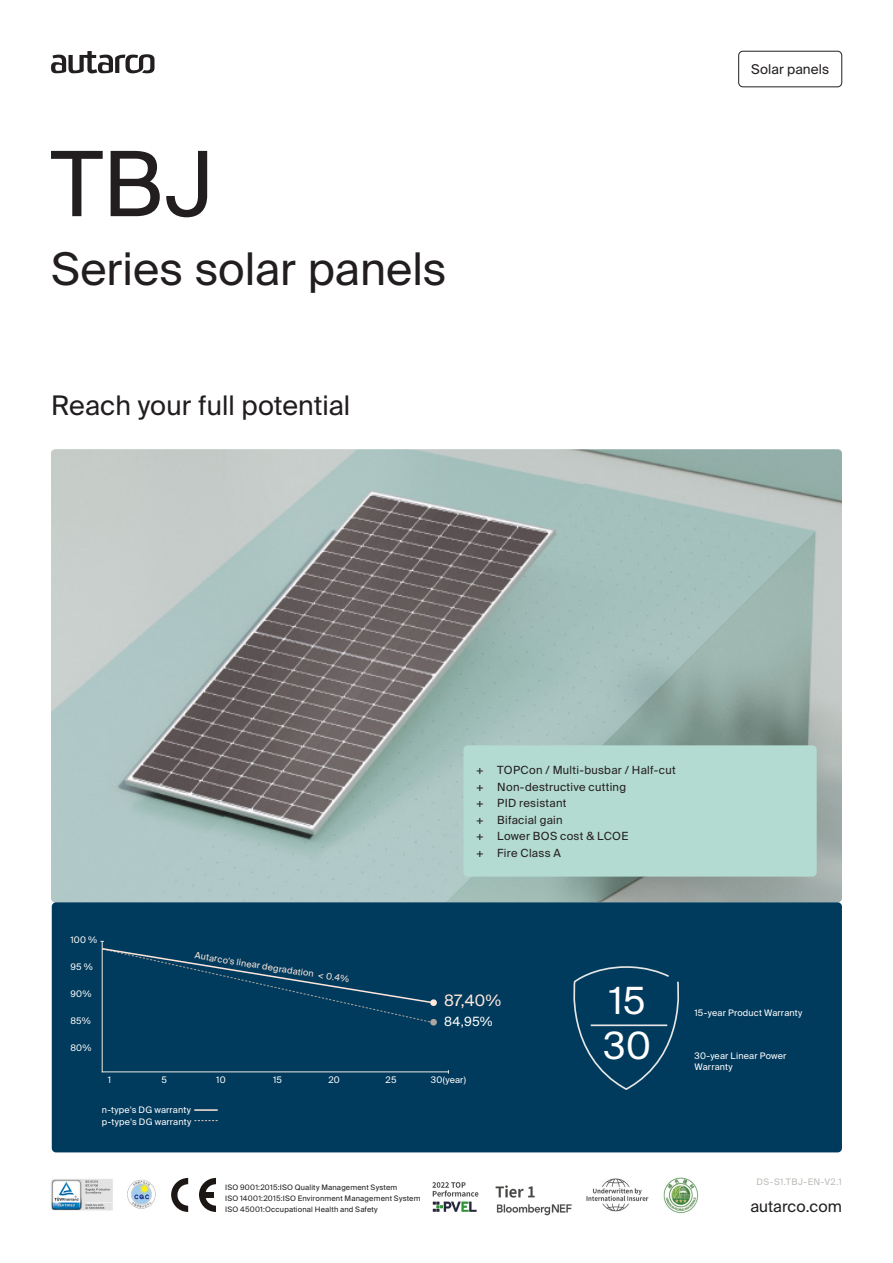
<style>
.page{position:relative;width:893px;height:1263px;background:#fff}
.page>*{position:absolute;margin:0;border:0;box-sizing:border-box;transform-origin:0 0}
.t1{font:90px "Suisse Intl";color:#221e1f}
.t2{font:45px "Suisse Intl";color:#221e1f}
.t3{font:37.5px "Suisse Intl";color:#fff}
.H3_1{font:27px "Suisse Intl";color:#221e1f}
.B_T_1{font:15.75px "Suisse Intl";color:#221e1f}
.B_T_1-2{font:15.75px "Suisse Intl";color:#ffe7dc}
.Tag_first_page{font:13.5px "Suisse Intl";letter-spacing:.01em;color:#231f20}
.B_T_1-3{font:12.75px "Suisse Intl";color:#fff}
.t4{font:11.25px "Suisse Intl";letter-spacing:.025em;color:#231f20}
.B_T_3{font:9px/10.5px "Suisse Intl";letter-spacing:.02em;color:#fff}
.B_T_3-2{font:9px "Suisse Intl";color:#ffe7dc}
.Paragraph_Style_02{font:9px "Suisse Intl";letter-spacing:.045em;color:#bfbcb9}
.B_T_3-3{font:7.5px "Suisse Intl";letter-spacing:.02em;color:#221e1f}
</style>
<div class="page">
<img style="left:51px;top:449px;width:791px;height:453px">
<div style="left:463px;top:745px;width:354px;height:132px;background:#b4dbd1;border-radius:4px"></div>
<div style="left:52px;top:902px;width:790px;height:250px;background:#003a5c;border-radius:4px"></div>
<div style="left:738px;top:51px;width:104px;height:36px;border:1px solid #231f20;border-radius:4px"></div>
<svg style="left:51px;top:51px;width:103px;height:22px"></svg>
<svg style="left:171px;top:1178px;width:17px;height:34px"></svg>
<svg style="left:199px;top:1178px;width:17px;height:34px"></svg>
<div style="left:202px;top:1192px;width:11px;height:5px;background:#1c1714"></div>
<hr style="left:102px;top:941px;width:1px;height:131px;background:#efece7">
<hr style="left:102px;top:1071px;width:346px;height:1px;background:#efece7">
<div style="left:430px;top:1019px;width:7px;height:6px;background:#aca5a1;border-radius:50%"></div>
<svg style="left:100px;top:941px;width:335px;height:82px"></svg>
<div style="left:430px;top:999px;width:7px;height:7px;background:#ffe7dc;border-radius:50%"></div>
<hr style="left:194px;top:1109px;width:24px;height:2px;background:#ffe7dc">
<svg style="left:194px;top:1120px;width:24px;height:1px"></svg>
<svg style="left:573px;top:966px;width:107px;height:124px"></svg>
<hr style="left:591px;top:1024px;width:76px;height:2px;background:#e6e6e6">
<img style="left:51px;top:1179px;width:105px;height:32px">
<img style="left:432px;top:1182px;width:140px;height:34px">
<img style="left:586px;top:1177px;width:112px;height:36px">
<h1 class="t1" style="left:51px;top:132px;width:165px">TBJ</h1>
<h2 class="t2" style="left:51px;top:243px;width:397px">Series solar panels</h2>
<p class="H3_1" style="left:51px;top:390px;width:301px">Reach your full potential</p>
<p class="Tag_first_page" style="left:751px;top:62px;width:80px">Solar panels</p>
<p class="t4" style="left:476px;top:764px;width:201px">+ TOPCon / Multi-busbar / Half-cut</p>
<p class="t4" style="left:476px;top:780px;width:151px">+ Non-destructive cutting</p>
<p class="t4" style="left:476px;top:797px;width:92px">+ PID resistant</p>
<p class="t4" style="left:476px;top:813px;width:88px">+ Bifacial gain</p>
<p class="t4" style="left:476px;top:830px;width:154px">+ Lower BOS cost &amp; LCOE</p>
<p class="t4" style="left:476px;top:846px;width:86px">+ Fire Class A</p>
<p class="B_T_3" style="left:70px;top:934px;width:28px">100 %</p>
<p class="B_T_3" style="left:70px;top:961px;width:24px">95 %</p>
<p class="B_T_3" style="left:70px;top:988px;width:23px">90%</p>
<p class="B_T_3" style="left:70px;top:1015px;width:22px">85%</p>
<p class="B_T_3" style="left:70px;top:1042px;width:23px">80%</p>
<p class="B_T_3-2" style="left:196px;top:950px;width:158px;rotate:9deg">Autarco's linear degradation &lt; 0.4%</p>
<p class="B_T_1-2" style="left:444px;top:991px;width:59px">87,40%</p>
<p class="B_T_1-3" style="left:444px;top:1014px;width:50px">84,95%</p>
<p class="B_T_3" style="left:108px;top:1075px;width:5px">1</p>
<p class="B_T_3" style="left:162px;top:1075px;width:7px">5</p>
<p class="B_T_3" style="left:216px;top:1075px;width:11px">10</p>
<p class="B_T_3" style="left:273px;top:1075px;width:10px">15</p>
<p class="B_T_3" style="left:328px;top:1075px;width:13px">20</p>
<p class="B_T_3" style="left:386px;top:1075px;width:12px">25</p>
<p class="B_T_3" style="left:431px;top:1075px;width:37px">30(year)</p>
<p class="B_T_3" style="left:102px;top:1104px;width:91px">n-type's DG warranty</p>
<p class="B_T_3" style="left:102px;top:1116px;width:91px">p-type's DG warranty</p>
<p class="B_T_3-3" style="left:225px;top:1183px;width:174px">ISO 9001:2015:ISO Quality Management System</p>
<p class="B_T_3-3" style="left:225px;top:1194px;width:197px">ISO 14001:2015:ISO Environment Management System</p>
<p class="B_T_3-3" style="left:225px;top:1205px;width:154px">ISO 45001:Occupational Health and Safety</p>
<h2 class="t3" style="left:609px;top:979px;width:38px">15</h2>
<h2 class="t3" style="left:604px;top:1024px;width:49px">30</h2>
<p class="B_T_3" style="left:694px;top:1007px;width:109px">15-year Product Warranty</p>
<p class="B_T_3" style="left:694px;top:1051px;width:93px">30-year Linear Power<br>Warranty</p>
<p class="Paragraph_Style_02" style="left:757px;top:1177px;width:87px">DS-S1.TBJ-EN-V2.1</p>
<p class="B_T_1" style="left:750px;top:1197px;width:93px">autarco.com</p>
</div>
